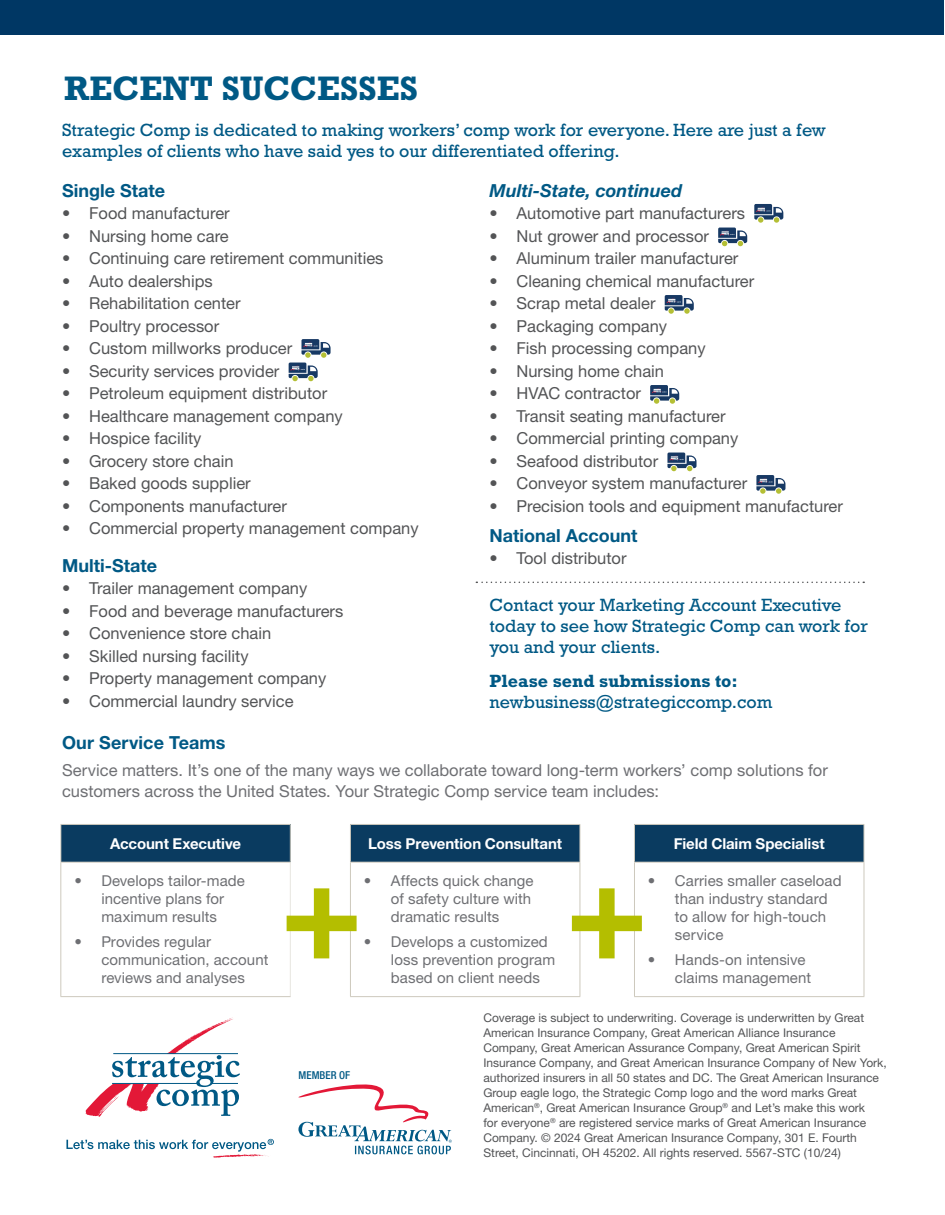
<style>
.page{position:relative;width:945px;height:1215px;background:#fff}
.page>*{position:absolute;margin:0;border:0;box-sizing:border-box;transform-origin:0 0}
.Callout_Back_Page__Blue{font:700 127.5px "Rockwell";color:#b4be00}
.Name{font:700 34.5px "Rockwell Std";color:#005985}
.Body_Text{font:18px/21px "Rockwell Std";color:#005985}
.Body_Text-2{font:700 18px "Helvetica Neue LT Std";color:#005985}
.Body_Text-3{font:italic 700 18px "Helvetica Neue LT Std";color:#005985}
.Subhead_B__Blue{font:700 18px "Helvetica Neue LT Std";letter-spacing:.005em;color:#005985}
.t1{font:16.5px "Helvetica Neue LT Std";color:#535456}
.Bullet_List_A-2{font:16.5px/21px "Helvetica Neue LT Std";color:#6e6f73}
.t2{font:15px/18px "Helvetica Neue LT Std";letter-spacing:.005em;color:#6e6f73}
.Subhead__Table{font:700 15px "Helvetica Neue LT Std";letter-spacing:-.005em;color:#fff}
.Body_Text-4{font:12px/15px "Helvetica Neue LT Std";color:#535456}
.t3{font:500 condensed 10.95px "Helvetica Neue LT Std";color:#005985}
.s1{font-weight:700}
</style>
<div class="page">
<svg style="left:289px;top:339px;width:42px;height:42px"></svg>
<svg style="left:754px;top:204px;width:29px;height:19px"></svg>
<svg style="left:718px;top:228px;width:29px;height:18px"></svg>
<svg style="left:665px;top:295px;width:29px;height:19px"></svg>
<svg style="left:650px;top:385px;width:29px;height:19px"></svg>
<svg style="left:667px;top:453px;width:30px;height:18px"></svg>
<svg style="left:756px;top:475px;width:29px;height:19px"></svg>
<div style="left:1px;top:1px;width:943px;height:34px;background:#003764"></div>
<svg style="left:476px;top:582px;width:388px;height:1px"></svg>
<svg style="left:85px;top:1018px;width:155px;height:99px"></svg>
<svg style="left:66px;top:1139px;width:208px;height:19px"></svg>
<svg style="left:298px;top:1084px;width:154px;height:70px"></svg>
<div style="left:634px;top:824px;width:230px;height:38px;background:#0a3b60"></div>
<hr style="left:634px;top:824px;width:230px;height:1px;background:#cdc9bd">
<hr style="left:634px;top:825px;width:1px;height:37px;background:#cdc9bd">
<hr style="left:864px;top:825px;width:1px;height:37px;background:#cdc9bd">
<hr style="left:634px;top:862px;width:230px;height:1px;background:#cdc9bd">
<hr style="left:634px;top:863px;width:1px;height:133px;background:#cdc9bd">
<hr style="left:864px;top:863px;width:1px;height:133px;background:#cdc9bd">
<hr style="left:634px;top:996px;width:230px;height:1px;background:#cdc9bd">
<div style="left:350px;top:824px;width:230px;height:38px;background:#0a3b60"></div>
<hr style="left:350px;top:824px;width:230px;height:1px;background:#cdc9bd">
<hr style="left:350px;top:825px;width:1px;height:37px;background:#cdc9bd">
<hr style="left:580px;top:825px;width:1px;height:37px;background:#cdc9bd">
<hr style="left:350px;top:862px;width:230px;height:1px;background:#cdc9bd">
<hr style="left:350px;top:863px;width:1px;height:133px;background:#cdc9bd">
<hr style="left:580px;top:863px;width:1px;height:133px;background:#cdc9bd">
<hr style="left:350px;top:996px;width:230px;height:1px;background:#cdc9bd">
<div style="left:61px;top:824px;width:229px;height:38px;background:#0a3b60"></div>
<hr style="left:60px;top:863px;width:1px;height:133px;background:#cdc9bd">
<hr style="left:60px;top:996px;width:231px;height:1px;background:#cdc9bd">
<hr style="left:290px;top:863px;width:1px;height:133px;background:#e8e6e1">
<hr style="left:60px;top:824px;width:231px;height:1px;background:#cdc9bd">
<hr style="left:60px;top:825px;width:1px;height:37px;background:#cdc9bd">
<hr style="left:290px;top:825px;width:1px;height:37px;background:#cdc9bd">
<hr style="left:60px;top:862px;width:231px;height:1px;background:#cdc9bd">
<p class="Name" style="left:64px;top:68px;width:355px">RECENT SUCCESSES</p>
<p class="Body_Text" style="left:62px;top:119px;width:765px">Strategic Comp is dedicated to making workers’ comp work for everyone. Here are just a few examples of clients who have said yes to our differentiated offering.</p>
<p class="Body_Text-2" style="left:62px;top:179px;width:104px">Single State</p>
<p class="t1" style="left:62px;top:204px;width:169px">• Food manufacturer</p>
<p class="t1" style="left:62px;top:226px;width:168px">• Nursing home care</p>
<p class="t1" style="left:62px;top:249px;width:323px">• Continuing care retirement communities</p>
<p class="t1" style="left:62px;top:271px;width:152px">• Auto dealerships</p>
<p class="t1" style="left:62px;top:294px;width:180px">• Rehabilitation center</p>
<p class="t1" style="left:62px;top:316px;width:159px">• Poultry processor</p>
<p class="t1" style="left:62px;top:339px;width:232px">• Custom millworks producer</p>
<p class="t1" style="left:62px;top:361px;width:219px">• Security services provider</p>
<p class="t1" style="left:62px;top:384px;width:267px">• Petroleum equipment distributor</p>
<p class="t1" style="left:62px;top:406px;width:282px">• Healthcare management company</p>
<p class="t1" style="left:62px;top:429px;width:141px">• Hospice facility</p>
<p class="t1" style="left:62px;top:451px;width:173px">• Grocery store chain</p>
<p class="t1" style="left:62px;top:474px;width:190px">• Baked goods supplier</p>
<p class="t1" style="left:62px;top:496px;width:226px">• Components manufacturer</p>
<p class="t1" style="left:62px;top:519px;width:358px">• Commercial property management company</p>
<p class="Body_Text-2" style="left:62px;top:554px;width:96px">Multi-State</p>
<p class="t1" style="left:62px;top:579px;width:247px">• Trailer management company</p>
<p class="t1" style="left:62px;top:601px;width:283px">• Food and beverage manufacturers</p>
<p class="t1" style="left:62px;top:624px;width:211px">• Convenience store chain</p>
<p class="t1" style="left:62px;top:646px;width:188px">• Skilled nursing facility</p>
<p class="t1" style="left:62px;top:669px;width:266px">• Property management company</p>
<p class="t1" style="left:62px;top:691px;width:233px">• Commercial laundry service</p>
<p class="Body_Text-3" style="left:490px;top:179px;width:194px">Multi-State, continued</p>
<p class="t1" style="left:490px;top:204px;width:257px">• Automotive part manufacturers</p>
<p class="t1" style="left:490px;top:226px;width:221px">• Nut grower and processor</p>
<p class="t1" style="left:490px;top:249px;width:250px">• Aluminum trailer manufacturer</p>
<p class="t1" style="left:490px;top:271px;width:266px">• Cleaning chemical manufacturer</p>
<p class="t1" style="left:490px;top:294px;width:168px">• Scrap metal dealer</p>
<p class="t1" style="left:490px;top:316px;width:179px">• Packaging company</p>
<p class="t1" style="left:490px;top:339px;width:218px">• Fish processing company</p>
<p class="t1" style="left:490px;top:361px;width:176px">• Nursing home chain</p>
<p class="t1" style="left:490px;top:384px;width:153px">• HVAC contractor</p>
<p class="t1" style="left:490px;top:406px;width:238px">• Transit seating manufacturer</p>
<p class="t1" style="left:490px;top:429px;width:250px">• Commercial printing company</p>
<p class="t1" style="left:490px;top:451px;width:170px">• Seafood distributor</p>
<p class="t1" style="left:490px;top:474px;width:259px">• Conveyor system manufacturer</p>
<p class="t1" style="left:490px;top:496px;width:355px">• Precision tools and equipment manufacturer</p>
<p class="Body_Text-2" style="left:490px;top:524px;width:149px">National Account</p>
<p class="t1" style="left:490px;top:549px;width:139px">• Tool distributor</p>
<p class="Body_Text" style="left:490px;top:594px;width:380px">Contact your Marketing Account Executive today to see how Strategic Comp can work for you and your clients.</p>
<p class="Body_Text" style="left:490px;top:671px;width:284px"><span class="s1">Please send submissions to: </span>newbusiness@strategiccomp.com</p>
<h2 class="Subhead_B__Blue" style="left:62px;top:731px;width:165px">Our Service Teams</h2>
<p class="Bullet_List_A-2" style="left:62px;top:760px;width:767px">Service matters. It’s one of the many ways we collaborate toward long-term workers’ comp solutions for customers across the United States. Your Strategic Comp service team includes:</p>
<p class="Subhead__Table" style="left:674px;top:834px;width:152px">Field Claim Specialist</p>
<p class="t2" style="left:675px;top:872px;width:168px;text-indent:-27px">• Carries smaller caseload than industry standard to allow for high-touch service</p>
<p class="t2" style="left:675px;top:951px;width:138px;text-indent:-27px">• Hands-on intensive claims management</p>
<p class="Subhead__Table" style="left:368px;top:834px;width:195px">Loss Prevention Consultant</p>
<p class="t2" style="left:391px;top:872px;width:144px;text-indent:-27px">• Affects quick change of safety culture with dramatic results</p>
<p class="t2" style="left:391px;top:933px;width:166px;text-indent:-27px">• Develops a customized loss prevention program based on client needs</p>
<p class="Subhead__Table" style="left:110px;top:834px;width:132px">Account Executive</p>
<p class="t2" style="left:74px;top:872px;width:172px;text-align:center">• Develops tailor-made incentive plans for maximum results</p>
<p class="t2" style="left:101px;top:933px;width:169px;text-indent:-27px">• Provides regular communication, account reviews and analyses</p>
<p class="Callout_Back_Page__Blue" style="left:279px;top:847px;width:87px">+</p>
<p class="Callout_Back_Page__Blue" style="left:564px;top:847px;width:87px">+</p>
<p class="t3" style="left:299px;top:1069px;width:53px">MEMBER OF</p>
<p class="Body_Text-4" style="left:483px;top:1010px;width:405px">Coverage is subject to underwriting. Coverage is underwritten by Great American Insurance Company, Great American Alliance Insurance Company, Great American Assurance Company, Great American Spirit Insurance Company, and Great American Insurance Company of New York, authorized insurers in all 50 states and DC. The Great American Insurance Group eagle logo, the Strategic Comp logo and the word marks Great American<sup>®</sup>, Great American Insurance Group<sup>®</sup> and Let’s make this work<br>for everyone<sup>®</sup> are registered service marks of Great American Insurance Company. © 2024 Great American Insurance Company, 301 E. Fourth Street, Cincinnati, OH 45202. All rights reserved. 5567-STC (10/24)</p>
</div>
